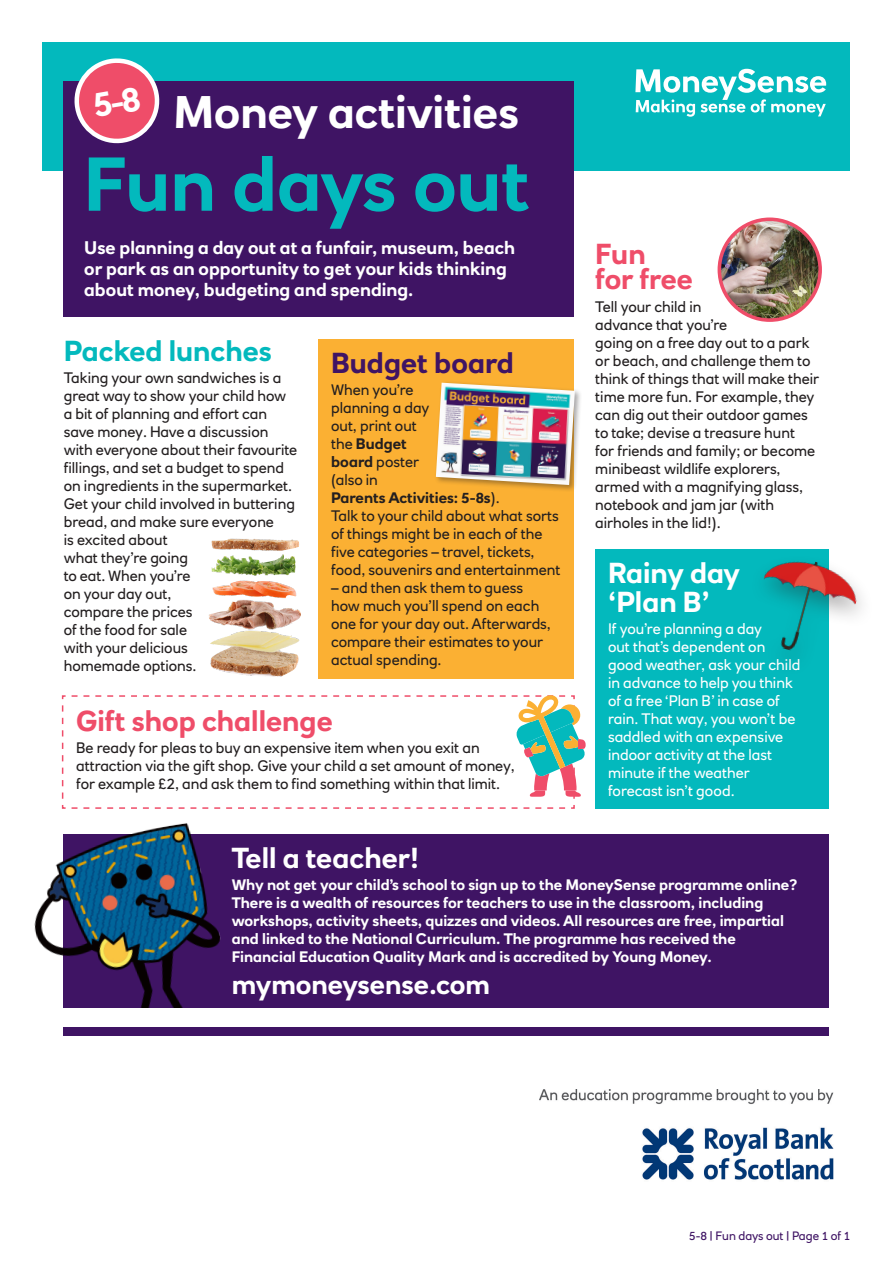
<style>
.page{position:relative;width:893px;height:1263px;background:#fff}
.page>*{position:absolute;margin:0;border:0;box-sizing:border-box;transform-origin:0 0}
.t1{font:700 75px "RN House Sans";color:#03b9bd}
.t2{font:700 45px "RN House Sans";color:#fff}
.t3{font:700 28.5px/28.5px "RN House Sans";color:#fff}
.t4{font:700 28.5px/25.5px "RN House Sans";color:#ef4d69}
.t5{font:700 28.5px "RN House Sans";color:#03b9bd}
.t6{font:700 28.5px "RN House Sans";color:#3f1464}
._02_Subheadings__Blu{font:700 27px "RN House Sans";color:#fff}
.t7{font:700 18px/21px "RN House Sans";color:#fff}
.t8{font:15px/18px "RN House Sans";color:#231f20}
.t9{font:700 15px/18px "RN House Sans";color:#fff}
.t10{font:15px/18px "RN House Sans";color:#fff}
.t11{font:12px "RN House Sans";color:#3f1464}
.s1{font-weight:700}
</style>
<div class="page">
<div style="left:64px;top:834px;width:765px;height:173px;background:#3f1464"></div>
<div style="left:318px;top:339px;width:256px;height:339px;background:#fbb033"></div>
<div style="left:434px;top:380px;width:148px;height:113px;background:#231f20;opacity:.4"></div>
<img style="left:436px;top:383px;width:139px;height:102px">
<svg style="left:61px;top:695px;width:514px;height:114px"></svg>
<img style="left:208px;top:539px;width:93px;height:138px">
<div style="left:595px;top:549px;width:234px;height:260px;background:#03b9bd"></div>
<div style="left:749px;top:554px;width:126px;height:123px;background:#231f20;opacity:.35"></div>
<img style="left:749px;top:554px;width:114px;height:109px">
<svg style="left:69px;top:695px;width:517px;height:104px"></svg>
<div style="left:43px;top:43px;width:807px;height:128px;background:#03b9bd"></div>
<svg style="left:635px;top:69px;width:191px;height:48px"></svg>
<div style="left:64px;top:81px;width:510px;height:236px;background:#3f1464"></div>
<div style="left:64px;top:1027px;width:765px;height:9px;background:#3f1464"></div>
<img style="left:34px;top:823px;width:187px;height:184px">
<img style="left:719px;top:219px;width:101px;height:101px;border-radius:50px">
<div style="left:718px;top:217px;width:104px;height:105px;border:4px solid #ef4d69;border-radius:50%"></div>
<img style="left:540px;top:1090px;width:294px;height:90px">
<svg style="left:75px;top:59px;width:84px;height:85px"></svg>
<p class="t2" style="left:173px;top:84px;width:347px">Money activities</p>
<p class="t1" style="left:83px;top:138px;width:447px">Fun days out</p>
<p class="t7" style="left:84px;top:237px;width:432px">Use planning a day out at a funfair, museum, beach or park as an opportunity to get your kids thinking about money, budgeting and spending.</p>
<p class="t5" style="left:64px;top:333px;width:210px">Packed lunches</p>
<p class="t8" style="left:64px;top:369px;width:235px">Taking your own sandwiches is a great way to show your child how a bit of planning and effort can save money. Have a discussion with everyone about their favourite fillings, and set a budget to spend on ingredients in the supermarket.<br>Get your child involved in buttering bread, and make sure everyone<br>is excited about<br>what they’re going<br>to eat. When you’re<br>on your day out,<br>compare the prices<br>of the food for sale<br>with your delicious<br>homemade options.</p>
<p class="t6" style="left:331px;top:345px;width:184px">Budget board</p>
<p class="t8" style="left:331px;top:381px;width:231px">When you’re<br>planning a day<br>out, print out<br>the <span class="s1">Budget<br>board</span> poster<br>(also in<br><span class="s1">Parents Activities: 5-8s</span>).<br>Talk to your child about what sorts of things might be in each of the five categories – travel, tickets, food, souvenirs and entertainment</p>
<p class="t8" style="left:331px;top:579px;width:221px">– and then ask them to guess how much you’ll spend on each one for your day out. Afterwards, compare their estimates to your actual spending.</p>
<p class="t4" style="left:76px;top:708px;width:258px">Gift shop challenge</p>
<p class="t8" style="left:76px;top:739px;width:440px">Be ready for pleas to buy an expensive item when you exit an attraction via the gift shop. Give your child a set amount of money, for example £2, and ask them to find something within that limit.</p>
<p class="t4" style="left:595px;top:241px;width:99px">Fun<br>for free</p>
<p class="t8" style="left:595px;top:297px;width:225px">Tell your child in<br>advance that you’re<br>going on a free day out to a park or beach, and challenge them to think of things that will make their time more fun. For example, they can dig out their outdoor games to take; devise a treasure hunt<br>for friends and family; or become minibeast wildlife explorers, armed with a magnifying glass, notebook and jam jar (with airholes in the lid!).</p>
<p class="t3" style="left:608px;top:559px;width:133px">Rainy day ‘Plan B’</p>
<p class="t10" style="left:608px;top:620px;width:194px">If you’re planning a day<br>out that’s dependent on good weather, ask your child in advance to help you think of a free ‘Plan B’ in case of rain. That way, you won’t be saddled with an expensive indoor activity at the last minute if the weather forecast isn’t good.</p>
<p class="t3" style="left:232px;top:843px;width:189px">Tell a teacher!</p>
<p class="t9" style="left:232px;top:876px;width:567px">Why not get your child’s school to sign up to the MoneySense programme online?<br>There is a wealth of resources for teachers to use in the classroom, including workshops, activity sheets, quizzes and videos. All resources are free, impartial and linked to the National Curriculum. The programme has received the Financial Education Quality Mark and is accredited by Young Money.</p>
<p class="_02_Subheadings__Blu" style="left:232px;top:968px;width:260px">mymoneysense.com</p>
<p class="t11" style="left:689px;top:1228px;width:163px">5-8 <span class="s1">|</span> Fun days out <span class="s1">|</span> Page 1 of 1</p>
</div>
